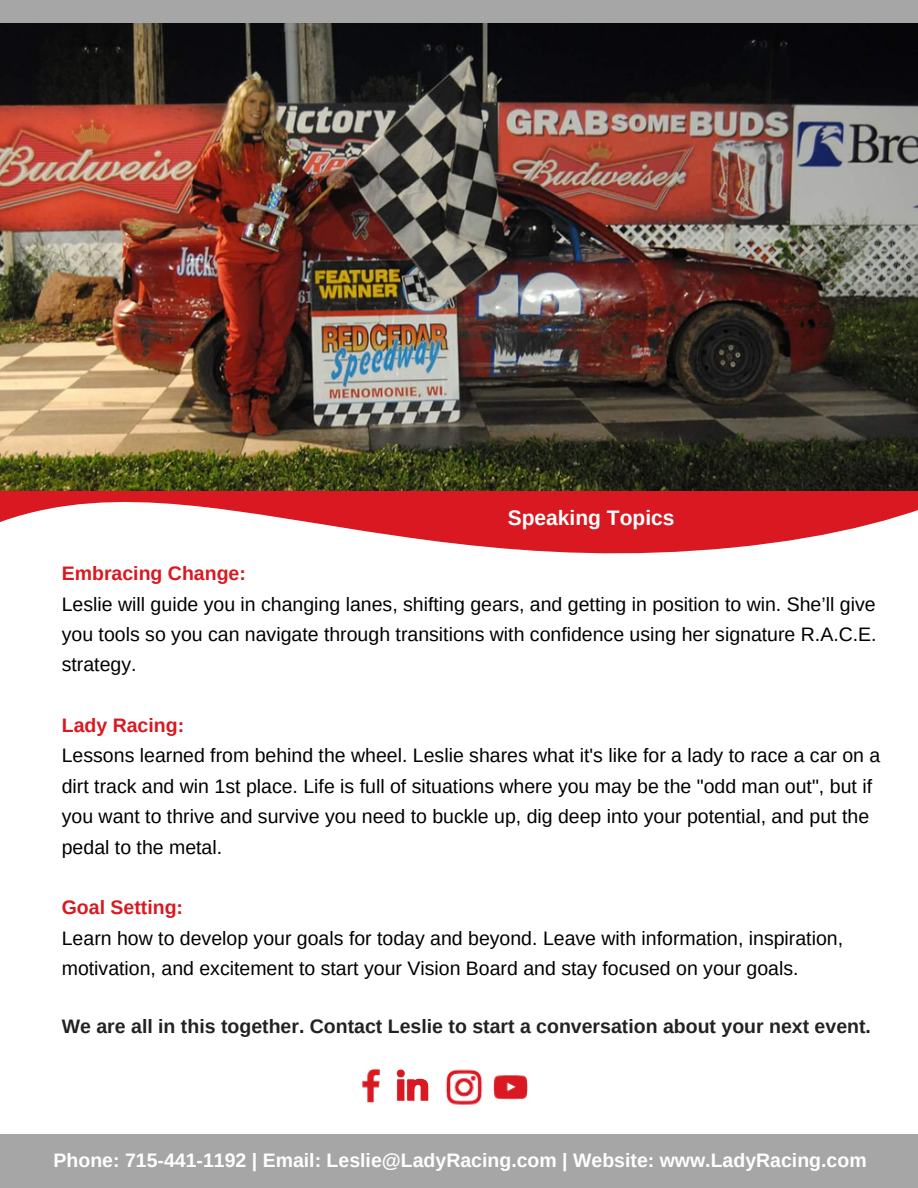
<style>
.page{position:relative;width:918px;height:1188px;background:#fff}
.page>*{position:absolute;margin:0;border:0;box-sizing:border-box;transform-origin:0 0}
.t1{font:700 21px "Arimo";color:#fff}
.t2{font:19.5px/30.3px "Arimo";color:#000}
.t3{font:700 19.5px "Arimo";color:#222}
.t4{font:700 19.5px "Arimo";color:#fff}
.t5{font:700 19.5px "Arimo";color:#d91821}
</style>
<div class="page">
<svg style="left:0;top:490px;width:918px;height:64px;fill:#d91821"></svg>
<img style="left:0;top:22px;width:918px;height:468px">
<div style="left:0;top:22px;width:114px;height:33px;background:#0b0b0e"></div>
<div style="left:0;top:1135px;width:918px;height:53px;background:#a6a6a6"></div>
<div style="left:0;top:0;width:918px;height:22px;background:#a6a6a6"></div>
<img style="left:404px;top:1071px;width:25px;height:30px">
<img style="left:445px;top:1069px;width:32px;height:36px">
<img style="left:477px;top:1071px;width:51px;height:33px">
<img style="left:362px;top:1068px;width:42px;height:35px">
<p class="t1" style="left:508px;top:506px;width:168px">Speaking Topics</p>
<p class="t5" style="left:62px;top:563px;width:186px">Embracing Change:</p>
<p class="t2" style="left:62px;top:589px;width:816px;text-align:justify">Leslie will guide you in changing lanes, shifting gears, and getting in position to win. She’ll give you tools so you can navigate through transitions with confidence using her signature R.A.C.E. strategy.</p>
<p class="t5" style="left:62px;top:714px;width:124px">Lady Racing:</p>
<p class="t2" style="left:62px;top:741px;width:820px">Lessons learned from behind the wheel. Leslie shares what it's like for a lady to race a car on a dirt track and win 1st place. Life is full of situations where you may be the "odd man out", but if you want to thrive and survive you need to buckle up, dig deep into your potential, and put the pedal to the metal.</p>
<p class="t5" style="left:62px;top:897px;width:123px">Goal Setting:</p>
<p class="t2" style="left:62px;top:923px;width:783px">Learn how to develop your goals for today and beyond. Leave with information, inspiration, motivation, and excitement to start your Vision Board and stay focused on your goals.</p>
<p class="t3" style="left:62px;top:1015px;width:811px">We are all in this together. Contact Leslie to start a conversation about your next event.</p>
<p class="t4" style="left:54px;top:1149px;width:815px">Phone: 715-441-1192 | Email: Leslie@LadyRacing.com | Website: www.LadyRacing.com</p>
</div>
